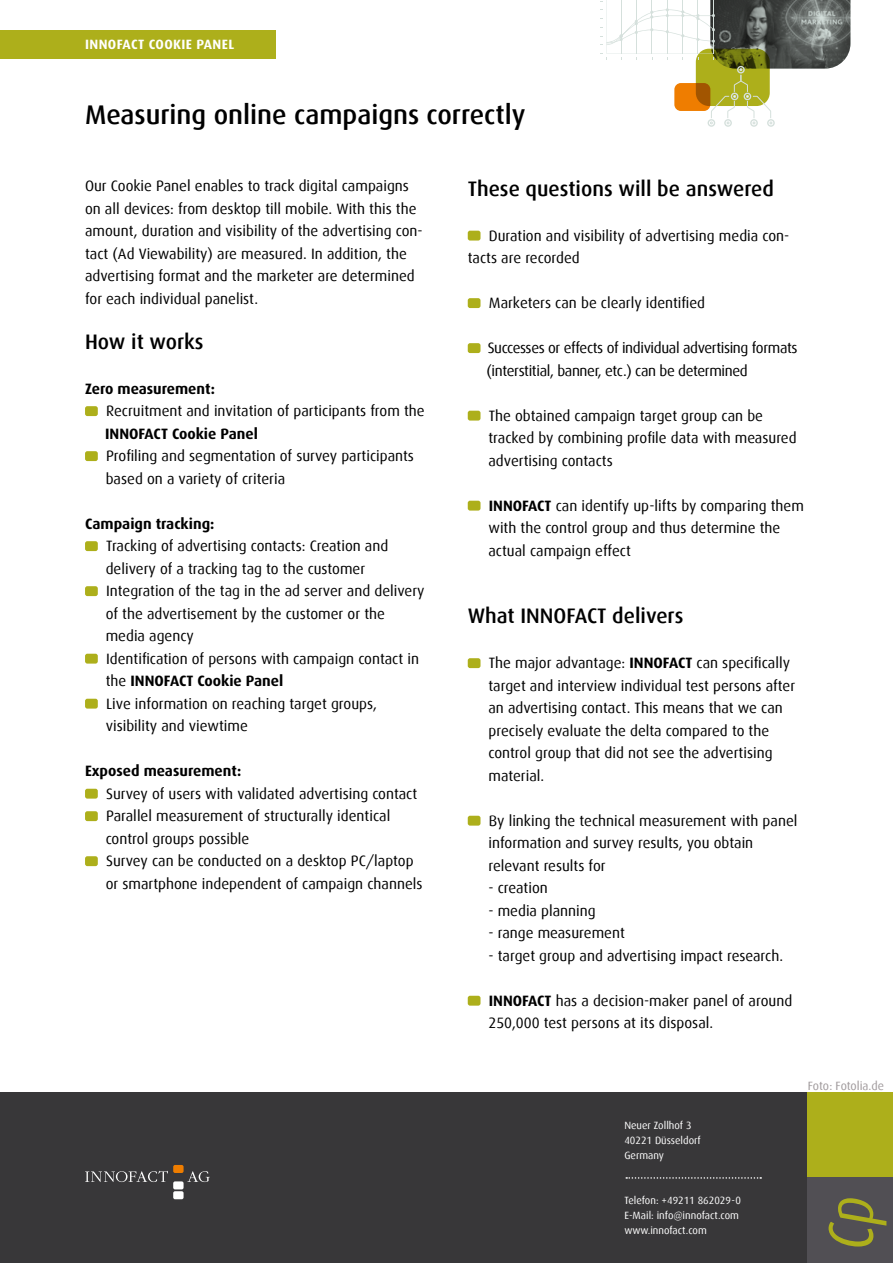
<style>
.page{position:relative;width:893px;height:1263px;background:#fff}
.page>*{position:absolute;margin:0;border:0;box-sizing:border-box;transform-origin:0 0}
.t1{font:italic 63.45px "Dax";color:#adaf1b;scale:.84 1}
.t2{font:500 27px "Dax";color:#000}
.t3{font:500 21px "Dax";color:#000}
.t4{font:15px/22.5px "Dax";color:#000}
.t5{font:15px/22.5px "Dax";letter-spacing:-.025em;color:#000}
.t6{font:700 15px "Dax";color:#000}
.t7{font:700 13.5px "Dax";letter-spacing:.03em;color:#fff}
.t8{font:12px "Dax";letter-spacing:-.005em;color:#a09a9c}
.t9{font:10.5px/15px "Dax";color:#fff}
.s1{font-weight:700}
</style>
<div class="page">
<div style="left:85px;top:406px;width:13px;height:10px;background:#adaf1b;border-radius:2px"></div>
<div style="left:85px;top:451px;width:13px;height:10px;background:#adaf1b;border-radius:2px"></div>
<div style="left:85px;top:541px;width:13px;height:10px;background:#adaf1b;border-radius:2px"></div>
<div style="left:85px;top:586px;width:13px;height:10px;background:#adaf1b;border-radius:2px"></div>
<div style="left:85px;top:654px;width:13px;height:10px;background:#adaf1b;border-radius:2px"></div>
<div style="left:85px;top:699px;width:13px;height:10px;background:#adaf1b;border-radius:2px"></div>
<div style="left:85px;top:789px;width:13px;height:10px;background:#adaf1b;border-radius:2px"></div>
<div style="left:85px;top:811px;width:13px;height:10px;background:#adaf1b;border-radius:2px"></div>
<div style="left:85px;top:856px;width:13px;height:10px;background:#adaf1b;border-radius:2px"></div>
<div style="left:468px;top:231px;width:12px;height:10px;background:#adaf1b;border-radius:2px"></div>
<div style="left:468px;top:298px;width:12px;height:10px;background:#adaf1b;border-radius:2px"></div>
<div style="left:468px;top:343px;width:12px;height:10px;background:#adaf1b;border-radius:2px"></div>
<div style="left:468px;top:411px;width:12px;height:10px;background:#adaf1b;border-radius:2px"></div>
<div style="left:468px;top:501px;width:12px;height:10px;background:#adaf1b;border-radius:2px"></div>
<div style="left:468px;top:658px;width:12px;height:10px;background:#adaf1b;border-radius:2px"></div>
<div style="left:468px;top:816px;width:12px;height:10px;background:#adaf1b;border-radius:2px"></div>
<div style="left:468px;top:996px;width:12px;height:10px;background:#adaf1b;border-radius:2px"></div>
<svg style="left:600px;top:0;width:250px;height:127px"></svg>
<div style="left:0;top:1093px;width:893px;height:170px;background:#383739"></div>
<div style="left:0;top:31px;width:276px;height:28px;background:#adaf1b"></div>
<div style="left:808px;top:1093px;width:85px;height:170px;background:#adaf1b"></div>
<svg style="left:85px;top:1171px;width:83px;height:11px"></svg>
<div style="left:173px;top:1165px;width:11px;height:8px;background:#ef7d00;border-radius:2px"></div>
<div style="left:173px;top:1181px;width:11px;height:8px;background:#fff;border-radius:2px"></div>
<div style="left:173px;top:1191px;width:11px;height:8px;background:#fff;border-radius:2px"></div>
<svg style="left:187px;top:1171px;width:23px;height:11px"></svg>
<div style="left:808px;top:1178px;width:85px;height:85px;background:#514f54"></div>
<svg style="left:626px;top:1177px;width:135px;height:2px"></svg>
<p class="t7" style="left:85px;top:37px;width:151px">INNOFACT COOKIE PANEL</p>
<h2 class="t2" style="left:85px;top:99px;width:442px">Measuring online campaigns correctly</h2>
<p class="t4" style="left:85px;top:175px;width:339px">Our Cookie Panel enables to track digital campaigns on all devices: from desktop till mobile. With this the amount, duration and visibility of the advertising con&shy;tact (Ad Viewability) are measured. In addition, the advertising format and the marketer are determined for each individual panelist.</p>
<h3 class="t3" style="left:85px;top:330px;width:120px">How it works</h3>
<p class="t6" style="left:85px;top:380px;width:132px">Zero measurement:</p>
<p class="t4" style="left:106px;top:400px;width:320px">Recruitment and invitation of participants from the</p>
<p class="t6" style="left:105px;top:425px;width:154px">INNOFACT Cookie Panel</p>
<p class="t4" style="left:106px;top:445px;width:310px">Profiling and segmentation of survey participants based on a variety of criteria</p>
<p class="t6" style="left:85px;top:515px;width:131px">Campaign tracking:</p>
<p class="t4" style="left:106px;top:535px;width:320px">Tracking of advertising contacts: Creation and delivery of a tracking tag to the customer Integration of the tag in the ad server and delivery of the advertisement by the customer or the media agency<br>Identification of persons with campaign contact in the <span class="s1">INNOFACT Cookie Panel<br></span>Live information on reaching target groups, visibility and viewtime</p>
<p class="t6" style="left:85px;top:762px;width:158px">Exposed measurement:</p>
<p class="t4" style="left:106px;top:782px;width:318px">Survey of users with validated advertising contact Parallel measurement of structurally identical control groups possible<br>Survey can be conducted on a desktop PC/laptop or smartphone independent of campaign channels</p>
<h3 class="t3" style="left:468px;top:177px;width:308px">These questions will be answered</h3>
<p class="t4" style="left:468px;top:224px;width:323px;text-indent:21px">Duration and visibility of advertising media con&shy;tacts are recorded</p>
<p class="t4" style="left:489px;top:292px;width:218px">Marketers can be clearly identified</p>
<p class="t5" style="left:487px;top:337px;width:312px">Successes or effects of individual advertising formats (interstitial, banner, etc.) can be determined</p>
<p class="t4" style="left:488px;top:404px;width:310px">The obtained campaign target group can be tracked by combining profile data with measured advertising contacts</p>
<p class="t4" style="left:488px;top:494px;width:317px"><span class="s1">INNOFACT</span> can identify up-lifts by comparing them with the control group and thus determine the actual campaign effect</p>
<h3 class="t3" style="left:468px;top:604px;width:217px">What INNOFACT delivers</h3>
<p class="t4" style="left:488px;top:652px;width:308px">The major advantage: <span class="s1">INNOFACT</span> can specifically target and interview individual test persons after an advertising contact. This means that we can precisely evaluate the delta compared to the control group that did not see the advertising material.</p>
<p class="t4" style="left:488px;top:809px;width:311px">By linking the technical measurement with panel information and survey results, you obtain relevant results for</p>
<p class="t4" style="left:488px;top:877px;width:61px">- creation</p>
<p class="t4" style="left:488px;top:899px;width:109px">- media planning</p>
<p class="t4" style="left:488px;top:922px;width:138px">- range measurement</p>
<p class="t4" style="left:488px;top:944px;width:296px">- target group and advertising impact research.</p>
<p class="t4" style="left:488px;top:989px;width:305px"><span class="s1">INNOFACT</span> has a decision-maker panel of around<br>250,000 test persons at its disposal.</p>
<p class="t9" style="left:624px;top:1118px;width:78px">Neuer Zollhof 3<br>40221 Düsseldorf<br>Germany</p>
<p class="t9" style="left:624px;top:1193px;width:118px">Telefon: +49211 862029-0<br>E-Mail: info@innofact.com www.innofact.com</p>
<p class="t8" style="left:808px;top:1079px;width:78px">Foto: Fotolia.de</p>
<h1 class="t1" style="left:816px;top:1250px;width:67px;rotate:-90deg">Cp</h1>
</div>
